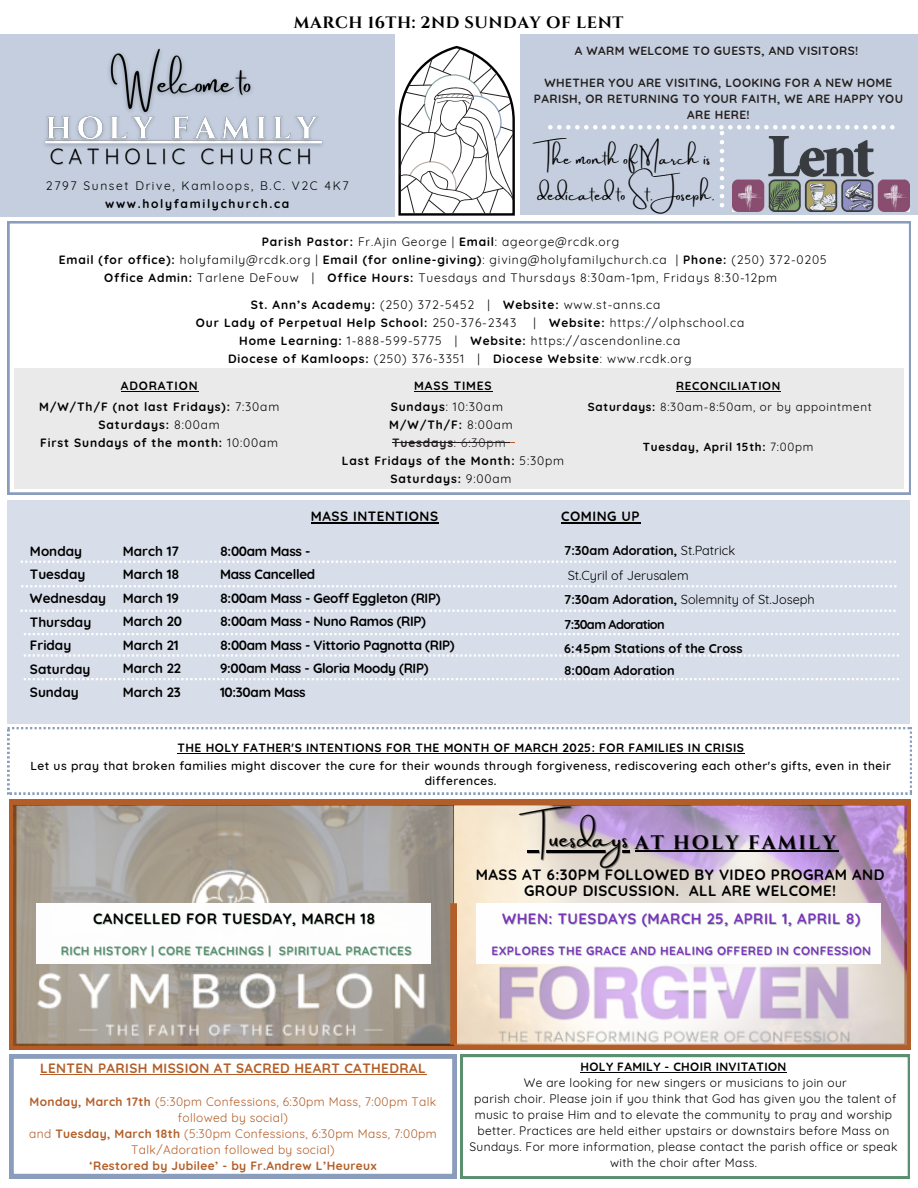
<style>
.page{position:relative;width:918px;height:1188px;background:#fff}
.page>*{position:absolute;margin:0;border:0;box-sizing:border-box;transform-origin:0 0}
.t1{font:25.5px "Amsterdam Two";letter-spacing:.035em;color:#000}
.t2{font:21.45px "Quicksand";letter-spacing:.215em;color:#000}
.t3{font:700 19.5px "Cinzel";letter-spacing:.11em;color:#000}
.t4{font:16.5px "Amsterdam Two";letter-spacing:.04em;color:#000}
.t5{font:700 16.5px "Cinzel";letter-spacing:.03em;color:#000}
.t6{font:700 15px/16.8px "Quicksand";letter-spacing:.03em;color:#000;text-align:center}
.t7{font:700 15px "Quicksand";letter-spacing:.03em;color:#7b34b9}
.t8{font:700 13.5px "Quicksand";letter-spacing:-.02em;color:#000}
.t9{font:700 13.5px "Quicksand";letter-spacing:.03em;color:#b35e28}
.t10{font:700 13.5px "Quicksand";color:#000}
.t11{font:700 13.5px "Quicksand";letter-spacing:.04em;color:#000}
.t12{font:700 12.75px "Quicksand";color:#000}
.t13{font:12.75px "Quicksand";color:#000}
.t14{font:700 12.75px "Quicksand";letter-spacing:-.045em;color:#000}
.t15{font:12px "Quicksand";letter-spacing:.07em;color:#000}
.t16{font:12px/16px "Quicksand";letter-spacing:.03em;color:#000;text-align:center}
.t17{font:700 12px "Quicksand";letter-spacing:.07em;color:#000}
.t18{font:12px/16px "Quicksand";letter-spacing:.03em;color:#b35e28;text-align:center}
.t19{font:500 12px/15px "Quicksand";letter-spacing:.04em;color:#000;text-align:center}
.t20{font:700 12px "Quicksand";letter-spacing:.03em;color:#231f20}
.t21{font:700 12px "Quicksand";letter-spacing:.04em;color:#000}
.t22{font:700 12px "Quicksand";letter-spacing:.03em;color:#7b34b9}
.t23{font:700 12px "Quicksand";letter-spacing:.03em;color:#5b8f70}
.t24{font:700 12px "Quicksand";letter-spacing:.03em;color:#b35e28}
.t25{font:12px "Quicksand";letter-spacing:.14em;color:#000}
.t26{font:700 12px "Quicksand";letter-spacing:.03em;color:#000}
.t27{font:700 12px "Quicksand";letter-spacing:.14em;color:#000}
.t28{font:700 12px "Quicksand";letter-spacing:.07em;color:#231f20}
.t29{font:11.55px "Quicksand";letter-spacing:.065em;color:#000}
.t30{font:700 11.55px "Quicksand";letter-spacing:.065em;color:#000}
.s1{font-weight:700}
.s2{font-weight:400}
</style>
<div class="page">
<img style="left:0;top:34px;width:918px;height:1145px">
<hr style="left:635px;top:850px;width:203px;height:1px;background:#000">
<hr style="left:177px;top:753px;width:567px;height:1px;background:#000">
<img style="left:102px;top:37px;width:157px;height:73px">
<img style="left:38px;top:110px;width:288px;height:43px">
<hr style="left:311px;top:523px;width:128px;height:1px;background:#000">
<hr style="left:561px;top:523px;width:79px;height:1px;background:#000">
<hr style="left:414px;top:391px;width:79px;height:1px;background:#000">
<hr style="left:392px;top:442px;width:62px;height:1px;background:#231f20">
<hr style="left:454px;top:442px;width:52px;height:1px;background:#231f20">
<hr style="left:121px;top:391px;width:77px;height:1px;background:#000">
<hr style="left:676px;top:391px;width:105px;height:1px;background:#000">
<hr style="left:527px;top:850px;width:102px;height:3px;background:#000">
<hr style="left:40px;top:1074px;width:386px;height:1px;background:#b35e28">
<div style="left:476px;top:903px;width:405px;height:60px;background:#fff"></div>
<div style="left:450px;top:903px;width:7px;height:142px;background:#b35e28"></div>
<svg style="left:461px;top:1055px;width:449px;height:123px"></svg>
<hr style="left:580px;top:1072px;width:207px;height:1px;background:#000">
<p class="t5" style="left:294px;top:12px;width:331px">MARCH 16TH: 2ND SUNDAY OF LENT</p>
<p class="t2" style="left:50px;top:143px;width:264px">CATHOLIC CHURCH</p>
<p class="t25" style="left:46px;top:178px;width:304px">2797 Sunset Drive, Kamloops, B.C. V2C 4K7</p>
<p class="t27" style="left:105px;top:196px;width:186px">www.holyfamilychurch.ca</p>
<p class="t20" style="left:575px;top:43px;width:285px">A WARM WELCOME TO GUESTS, AND VISITORS!</p>
<p class="t20" style="left:545px;top:75px;width:349px">WHETHER YOU ARE VISITING, LOOKING FOR A NEW HOME</p>
<p class="t20" style="left:534px;top:91px;width:371px">PARISH, OR RETURNING TO YOUR FAITH, WE ARE HAPPY YOU</p>
<p class="t20" style="left:687px;top:107px;width:64px">ARE HERE!</p>
<p class="t4" style="left:538px;top:150px;width:174px">The month of March is</p>
<p class="t4" style="left:537px;top:186px;width:180px">dedicated to St.Joseph.</p>
<h6 class="t15" style="left:262px;top:234px;width:359px"><span class="s1">Parish Pastor:</span> Fr.Ajin George | <span class="s1">Email</span>: ageorge@rcdk.org</h6>
<h5 class="t15" style="left:59px;top:252px;width:770px"><span class="s1">Email (for office):</span> holyfamily@rcdk.org | <span class="s1">Email (for online-giving)</span>: giving@holyfamilychurch.ca | <span class="s1">Phone:</span> (250) 372-0205</h5>
<p class="t15" style="left:104px;top:270px;width:674px"><span class="s1">Office Admin:</span> Tarlene DeFouw | <span class="s1">Office Hours:</span> Tuesdays and Thursdays 8:30am-1pm, Fridays 8:30-12pm</p>
<p class="t15" style="left:251px;top:297px;width:411px"><span class="s1">St. Ann’s Academy:</span> (250) 372-5452 | <span class="s1">Website:</span> www.st-anns.ca</p>
<p class="t17" style="left:196px;top:315px;width:322px">Our Lady of Perpetual Help School: <span class="s2">250-376-2343</span></p>
<p class="t15" style="left:534px;top:315px;width:212px">| <span class="s1">Website:</span> https://olphschool.ca</p>
<p class="t15" style="left:239px;top:333px;width:443px"><span class="s1">Home Learning:</span> 1-888-599-5775 | <span class="s1">Website:</span> https://ascendonline.ca</p>
<p class="t17" style="left:228px;top:351px;width:465px">Diocese of Kamloops: <span class="s2">(250) 376-3351 |</span> Diocese Website<span class="s2">: www.rcdk.org</span></p>
<p class="t17" style="left:121px;top:378px;width:78px">ADORATION</p>
<p class="t17" style="left:39px;top:399px;width:242px">M/W/Th/F (not last Fridays): <span class="s2">7:30am</span></p>
<p class="t17" style="left:99px;top:417px;width:123px">Saturdays: <span class="s2">8:00am</span></p>
<p class="t17" style="left:40px;top:435px;width:239px">First Sundays of the month: <span class="s2">10:00am</span></p>
<p class="t17" style="left:414px;top:378px;width:79px">MASS TIMES</p>
<p class="t16" style="left:391px;top:399px;width:114px"><span class="s1">Sundays</span>: 10:30am</p>
<p class="t17" style="left:389px;top:417px;width:125px">M/W/Th/F: <span class="s2">8:00am</span></p>
<p class="t28" style="left:392px;top:435px;width:115px">Tuesdays<span class="s2">: 6:30pm</span></p>
<p class="t17" style="left:342px;top:453px;width:224px">Last Fridays of the Month: <span class="s2">5:30pm</span></p>
<p class="t17" style="left:391px;top:471px;width:122px">Saturdays: <span class="s2">9:00am</span></p>
<p class="t30" style="left:676px;top:379px;width:106px">RECONCILIATION</p>
<p class="t29" style="left:588px;top:399px;width:285px"><span class="s1">Saturdays:</span> 8:30am-8:50am, or by appointment</p>
<p class="t30" style="left:643px;top:440px;width:172px">Tuesday, April 15th: <span class="s2">7:00pm</span></p>
<p class="t11" style="left:311px;top:508px;width:129px">MASS INTENTIONS</p>
<p class="t11" style="left:561px;top:508px;width:80px">COMING UP</p>
<p class="t8" style="left:30px;top:542px;width:54px">Monday</p>
<p class="t10" style="left:30px;top:566px;width:57px">Tuesday</p>
<p class="t10" style="left:30px;top:589px;width:78px">Wednesday</p>
<p class="t10" style="left:30px;top:613px;width:63px">Thursday</p>
<p class="t8" style="left:30px;top:637px;width:43px">Friday</p>
<p class="t10" style="left:30px;top:660px;width:62px">Saturday</p>
<p class="t8" style="left:30px;top:684px;width:50px">Sunday</p>
<p class="t8" style="left:123px;top:542px;width:58px">March 17</p>
<p class="t8" style="left:123px;top:566px;width:58px">March 18</p>
<p class="t8" style="left:123px;top:589px;width:58px">March 19</p>
<p class="t8" style="left:123px;top:613px;width:61px">March 20</p>
<p class="t8" style="left:123px;top:636px;width:57px">March 21</p>
<p class="t8" style="left:123px;top:660px;width:60px">March 22</p>
<p class="t8" style="left:123px;top:683px;width:59px">March 23</p>
<p class="t8" style="left:220px;top:542px;width:92px">8:00am Mass -</p>
<p class="t8" style="left:220px;top:566px;width:97px">Mass Cancelled</p>
<p class="t8" style="left:220px;top:589px;width:222px">8:00am Mass - Geoff Eggleton (RIP)</p>
<p class="t8" style="left:220px;top:613px;width:208px">8:00am Mass - Nuno Ramos (RIP)</p>
<p class="t8" style="left:220px;top:636px;width:236px">8:00am Mass - Vittorio Pagnotta (RIP)</p>
<p class="t8" style="left:220px;top:660px;width:210px">9:00am Mass - Gloria Moody (RIP)</p>
<p class="t8" style="left:220px;top:683px;width:87px">10:30am Mass</p>
<p class="t12" style="left:564px;top:542px;width:173px">7:30am Adoration, <span class="s2">St.Patrick</span></p>
<p class="t13" style="left:568px;top:567px;width:122px">St.Cyril of Jerusalem</p>
<p class="t13" style="left:564px;top:591px;width:252px"><span class="s1">7:30am Adoration,</span> Solemnity of St.Joseph</p>
<p class="t14" style="left:564px;top:616px;width:102px">7:30am Adoration</p>
<p class="t12" style="left:564px;top:640px;width:180px">6:45pm Stations of the Cross</p>
<p class="t12" style="left:564px;top:663px;width:112px">8:00am Adoration</p>
<p class="t21" style="left:177px;top:740px;width:568px">THE HOLY FATHER'S INTENTIONS FOR THE MONTH OF MARCH 2025: FOR FAMILIES IN CRISIS</p>
<p class="t19" style="left:30px;top:758px;width:862px">Let us pray that broken families might discover the cure for their wounds through forgiveness, rediscovering each other's gifts, even in their differences.</p>
<p class="t6" style="left:93px;top:910px;width:284px">CANCELLED FOR TUESDAY, MARCH 18</p>
<p class="t23" style="left:61px;top:943px;width:212px">RICH HISTORY | CORE TEACHINGS |</p>
<p class="t23" style="left:279px;top:943px;width:134px">SPIRITUAL PRACTICES</p>
<p class="t1" style="left:527px;top:824px;width:103px">Tuesdays</p>
<p class="t3" style="left:635px;top:830px;width:203px">AT HOLY FAMILY</p>
<h6 class="t6" style="left:476px;top:866px;width:410px">MASS AT 6:30PM FOLLOWED BY VIDEO PROGRAM AND<br>GROUP DISCUSSION. ALL ARE WELCOME!</h6>
<h6 class="t7" style="left:502px;top:909px;width:360px">WHEN: TUESDAYS (MARCH 25, APRIL 1, APRIL 8)</h6>
<p class="t22" style="left:492px;top:943px;width:381px">EXPLORES THE GRACE AND HEALING OFFERED IN CONFESSION</p>
<p class="t9" style="left:40px;top:1060px;width:387px">LENTEN PARISH MISSION AT SACRED HEART CATHEDRAL</p>
<h6 class="t18" style="left:30px;top:1094px;width:408px"><span class="s1">Monday, March 17th</span> (5:30pm Confessions, 6:30pm Mass, 7:00pm Talk followed by social)</h6>
<p class="t18" style="left:29px;top:1126px;width:409px">and <span class="s1">Tuesday, March 18th</span> (5:30pm Confessions, 6:30pm Mass, 7:00pm<br>Talk/Adoration followed by social)</p>
<p class="t24" style="left:89px;top:1158px;width:289px">‘Restored by Jubilee’ - by Fr.Andrew L’Heureux</p>
<h3 class="t26" style="left:580px;top:1059px;width:207px">HOLY FAMILY - CHOIR INVITATION</h3>
<p class="t16" style="left:524px;top:1075px;width:325px">We are looking for new singers or musicians to join our</p>
<h4 class="t16" style="left:469px;top:1091px;width:430px">parish choir. Please join if you think that God has given you the talent of music to praise Him and to elevate the community to pray and worship better. Practices are held either upstairs or downstairs before Mass on Sundays. For more information, please contact the parish office or speak with the choir after Mass.</h4>
</div>
